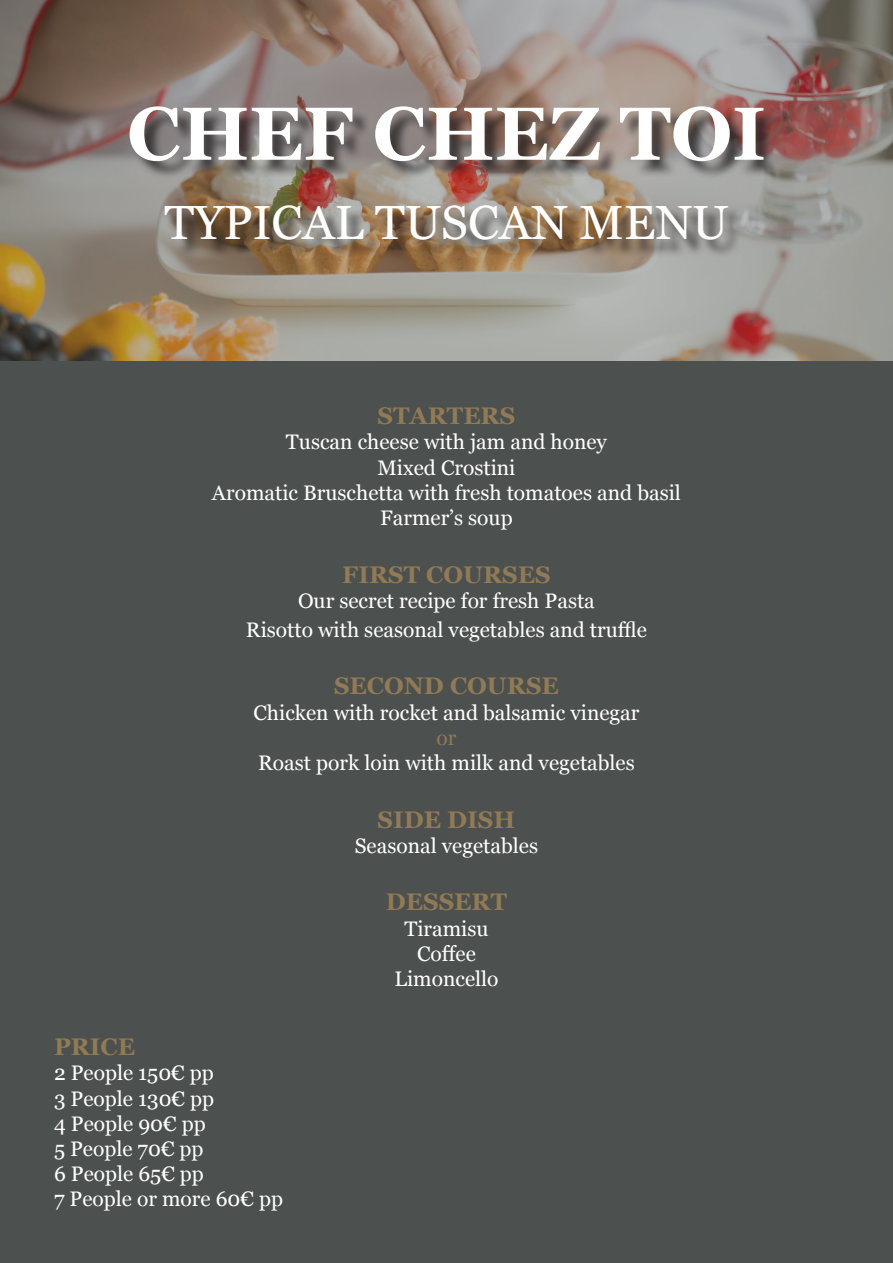
<style>
.page{position:relative;width:893px;height:1263px;background:#4c514f}
.page>*{position:absolute;margin:0;border:0;box-sizing:border-box;transform-origin:0 0}
.t1{font:700 75px "Georgia";color:#fff}
.t2{font:48px "Georgia";color:#fff}
.t3{font:700 24px "Georgia";color:#917a54}
.t4{font:21px "Georgia";color:#fff}
.t5{font:21px "Georgia";color:#917a54}
</style>
<div class="page">
<svg style="left:0;top:0;width:893px;height:360px;background:#96897e"></svg>
<div style="left:132px;top:109px;width:650px;height:149px;background:#231f20;opacity:.75"></div>
<p class="t1" style="left:127px;top:77px;width:640px">CHEF CHEZ TOI</p>
<p class="t2" style="left:164px;top:187px;width:566px">TYPICAL TUSCAN MENU</p>
<p class="t3" style="left:378px;top:398px;width:139px">STARTERS</p>
<p class="t4" style="left:286px;top:427px;width:323px">Tuscan cheese with jam and honey</p>
<p class="t4" style="left:377px;top:452px;width:139px">Mixed Crostini</p>
<p class="t4" style="left:212px;top:477px;width:470px">Aromatic Bruschetta with fresh tomatoes and basil</p>
<p class="t4" style="left:380px;top:502px;width:134px">Farmer’s soup</p>
<p class="t3" style="left:342px;top:556px;width:210px">FIRST COURSES</p>
<p class="t4" style="left:298px;top:585px;width:298px">Our secret recipe for fresh Pasta</p>
<p class="t4" style="left:246px;top:614px;width:402px">Risotto with seasonal vegetables and truffle</p>
<p class="t3" style="left:334px;top:668px;width:226px">SECOND COURSE</p>
<p class="t4" style="left:253px;top:697px;width:387px">Chicken with rocket and balsamic vinegar</p>
<p class="t5" style="left:436px;top:722px;width:21px">or</p>
<p class="t4" style="left:258px;top:747px;width:378px">Roast pork loin with milk and vegetables</p>
<p class="t3" style="left:378px;top:801px;width:139px">SIDE DISH</p>
<p class="t4" style="left:355px;top:830px;width:185px">Seasonal vegetables</p>
<p class="t3" style="left:386px;top:884px;width:123px">DESSERT</p>
<p class="t4" style="left:404px;top:913px;width:86px">Tiramisu</p>
<p class="t4" style="left:417px;top:938px;width:60px">Coffee</p>
<p class="t4" style="left:394px;top:963px;width:106px">Limoncello</p>
<p class="t3" style="left:54px;top:1029px;width:83px">PRICE</p>
<p class="t4" style="left:54px;top:1058px;width:161px">2 People 150€ pp</p>
<p class="t4" style="left:54px;top:1083px;width:162px">3 People 130€ pp</p>
<p class="t4" style="left:54px;top:1108px;width:153px">4 People 90€ pp</p>
<p class="t4" style="left:54px;top:1133px;width:151px">5 People 70€ pp</p>
<p class="t4" style="left:54px;top:1159px;width:151px">6 People 65€ pp</p>
<p class="t4" style="left:54px;top:1184px;width:231px">7 People or more 60€ pp</p>
</div>
